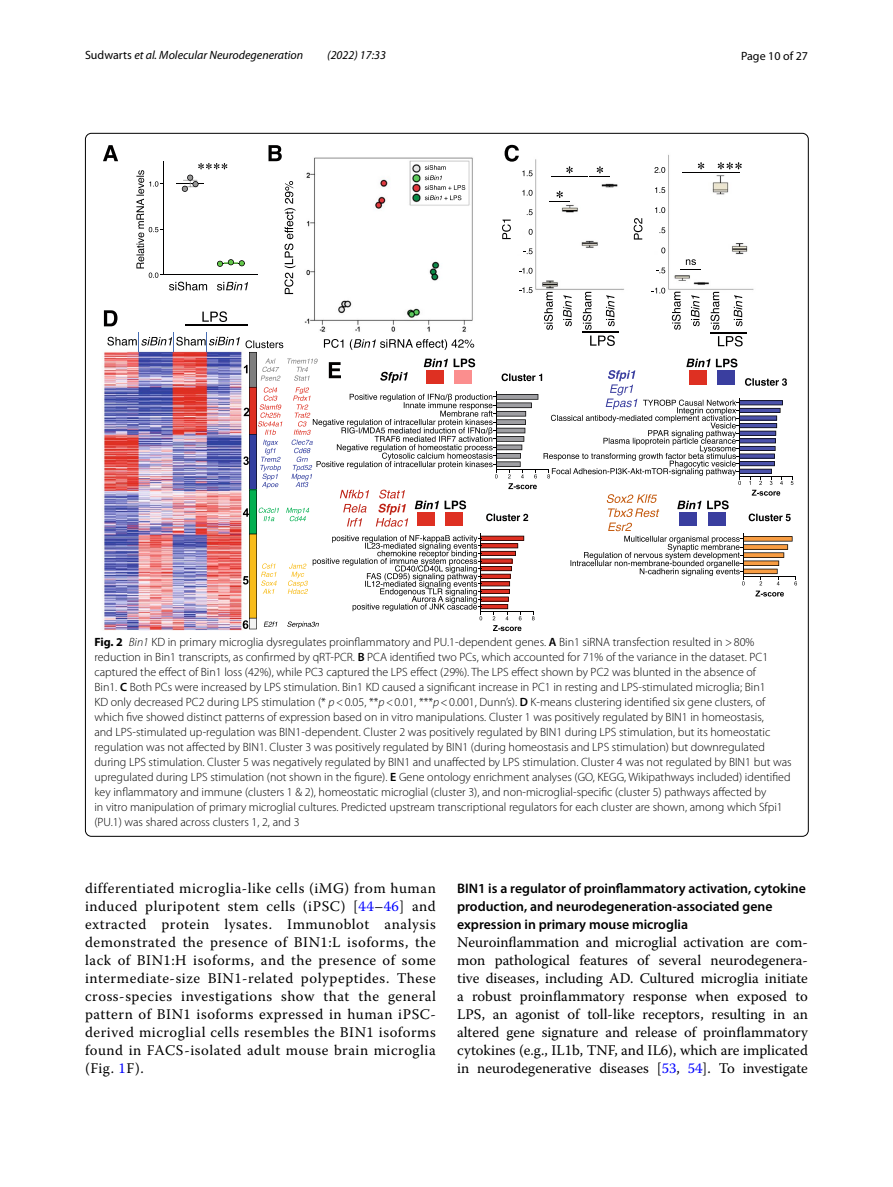
<style>
.page{position:relative;width:893px;height:1187px;background:#fff}
.page>*{position:absolute;margin:0;border:0;box-sizing:border-box;transform-origin:0 0}
.t1{font:14.7px/18px "Warnock Pro";letter-spacing:.015em;color:#000;text-align:justify}
.t2{font:600 13.8px/18px "Myriad Pro";color:#000}
.t3{font:300 12px/15px "Myriad Pro";color:#000}
.t4{font:italic 12px "Myriad Pro";color:#000}
.t5{font:12px "Myriad Pro";color:#000}
.s1{font-style:normal}
.s2{font-weight:700}
.s3{font-style:italic}
.s4{font-weight:600}
.s5{color:#00f}
</style>
<div class="page">
<svg style="left:103px;top:145px;width:694px;height:486px"></svg>
<p class="t4" style="left:85px;top:48px;width:220px"><span class="s1">Sudwarts</span> et al. Molecular Neurodegeneration</p>
<p class="t4" style="left:327px;top:48px;width:60px">(2022) 17:33</p>
<p class="t5" style="left:741px;top:48px;width:68px">Page 10 of 27</p>
<p class="t3" style="left:94px;top:635px;width:699px"><span class="s2">Fig. 2</span> <span class="s3">Bin1</span> KD in primary microglia dysregulates proinflammatory and PU.1-dependent genes. <span class="s4">A</span> Bin1 siRNA transfection resulted in &gt;80% reduction in Bin1 transcripts, as confirmed by qRT-PCR. <span class="s4">B</span> PCA identified two PCs, which accounted for 71% of the variance in the dataset. PC1 captured the effect of Bin1 loss (42%), while PC3 captured the LPS effect (29%). The LPS effect shown by PC2 was blunted in the absence of<br>Bin1. <span class="s4">C</span> Both PCs were increased by LPS stimulation. Bin1 KD caused a significant increase in PC1 in resting and LPS-stimulated microglia; Bin1<br>KD only decreased PC2 during LPS stimulation (* <span class="s3">p</span>&lt;0.05, **<span class="s3">p</span>&lt;0.01, ***<span class="s3">p</span>&lt;0.001, Dunn’s). <span class="s4">D</span> K-means clustering identified six gene clusters, of which five showed distinct patterns of expression based on in vitro manipulations. Cluster 1 was positively regulated by BIN1 in homeostasis,<br>and LPS-stimulated up-regulation was BIN1-dependent. Cluster 2 was positively regulated by BIN1 during LPS stimulation, but its homeostatic regulation was not affected by BIN1. Cluster 3 was positively regulated by BIN1 (during homeostasis and LPS stimulation) but downregulated during LPS stimulation. Cluster 5 was negatively regulated by BIN1 and unaffected by LPS stimulation. Cluster 4 was not regulated by BIN1 but was upregulated during LPS stimulation (not shown in the figure). <span class="s4">E</span> Gene ontology enrichment analyses (GO, KEGG, Wikipathways included) identified key inflammatory and immune (clusters 1 &amp; 2), homeostatic microglial (cluster 3), and non-microglial-specific (cluster 5) pathways affected by<br>in vitro manipulation of primary microglial cultures. Predicted upstream transcriptional regulators for each cluster are shown, among which Sfpi1 (PU.1) was shared across clusters 1, 2, and 3</p>
<p class="t1" style="left:85px;top:879px;width:352px">differentiated microglia-like cells (iMG) from human induced pluripotent stem cells (iPSC) [<span class="s5">44</span>–<span class="s5">46</span>] and extracted protein lysates. Immunoblot analysis demonstrated the presence of BIN1:L isoforms, the lack of BIN1:H isoforms, and the presence of some intermediate-size BIN1-related polypeptides. These cross-species investigations show that the general pattern of BIN1 isoforms expressed in human iPSC&shy;derived microglial cells resembles the BIN1 isoforms found in FACS-isolated adult mouse brain microglia (Fig. <span class="s5">1</span>F).</p>
<p class="t2" style="left:457px;top:878px;width:350px">BIN1 is a regulator of proinflammatory activation, cytokine production, and neurodegeneration‑associated gene expression in primary mouse microglia</p>
<p class="t1" style="left:457px;top:932px;width:352px">Neuroinflammation and microglial activation are com&shy;mon pathological features of several neurodegenera&shy;tive diseases, including AD. Cultured microglia initiate a robust proinflammatory response when exposed to LPS, an agonist of toll-like receptors, resulting in an altered gene signature and release of proinflammatory cytokines (e.g., IL1b, TNF, and IL6), which are implicated in neurodegenerative diseases [<span class="s5">53</span>, <span class="s5">54</span>]. To investigate</p>
</div>
